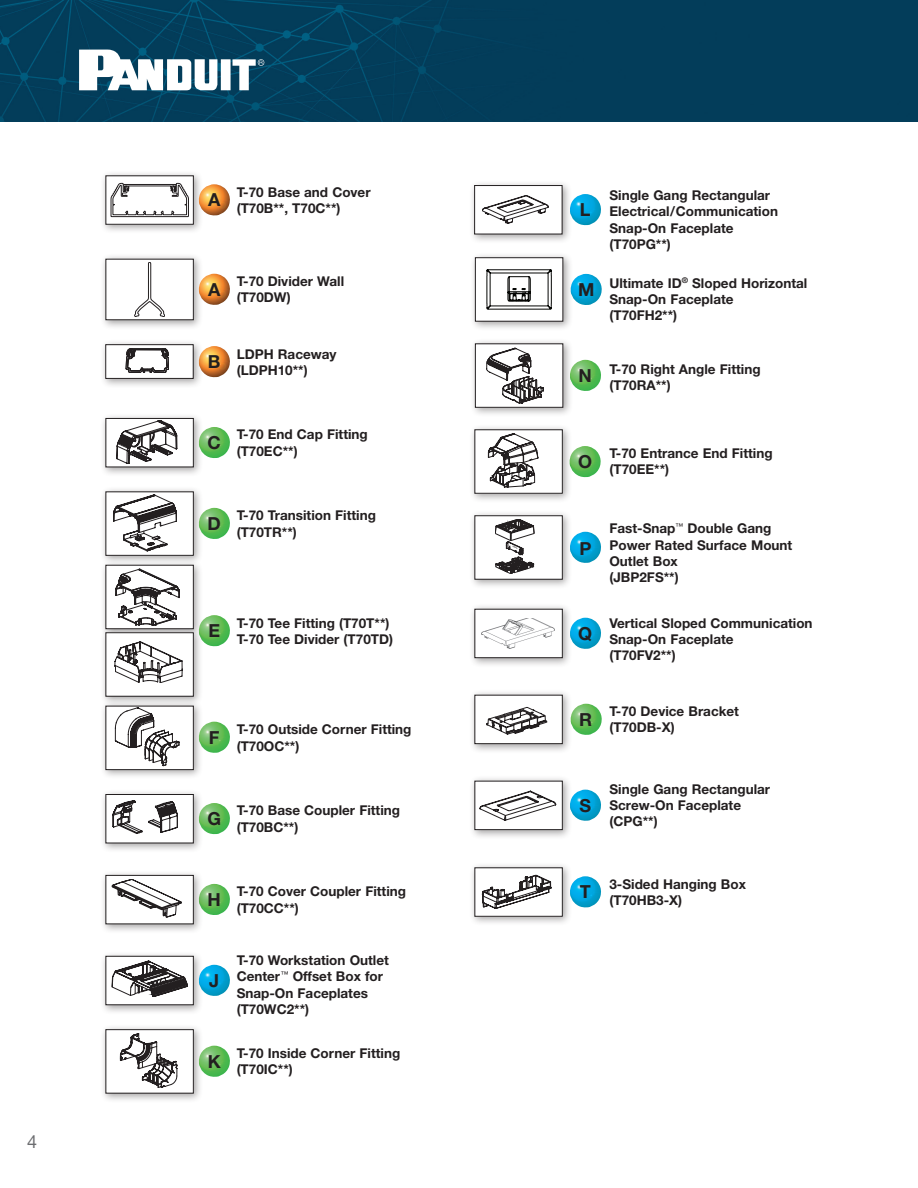
<style>
.page{position:relative;width:918px;height:1188px;background:#fff}
.page>*{position:absolute;margin:0;border:0;box-sizing:border-box;transform-origin:0 0}
.t1{font:700 18px "Helvetica Neue LT Std";color:#231f20}
.t2{font:18px "Helvetica Neue LT Std";color:#6c6d70}
.t3{font:700 13.5px/16.2px "Helvetica Neue LT Std";color:#231f20}
</style>
<div class="page">
<div style="left:0;top:0;width:918px;height:121px;background:#033d5a"></div>
<svg style="left:79px;top:50px;width:185px;height:40px"></svg>
<img style="left:572px;top:704px;width:30px;height:31px">
<img style="left:572px;top:446px;width:29px;height:32px">
<img style="left:573px;top:274px;width:29px;height:31px">
<div style="left:100px;top:413px;width:103px;height:64px;background:#231f20;opacity:.41"></div>
<div style="left:106px;top:418px;width:87px;height:49px;background:#fff"></div>
<div style="left:105px;top:418px;width:89px;height:49px;border:1px solid #231f20"></div>
<img style="left:198px;top:427px;width:32px;height:32px">
<div style="left:100px;top:170px;width:103px;height:64px;background:#231f20;opacity:.41"></div>
<div style="left:106px;top:176px;width:87px;height:48px;background:#fff"></div>
<svg style="left:111px;top:183px;width:78px;height:34px"></svg>
<div style="left:105px;top:175px;width:89px;height:50px;border:1px solid #231f20"></div>
<img style="left:198px;top:184px;width:32px;height:32px">
<div style="left:100px;top:486px;width:103px;height:79px;background:#231f20;opacity:.41"></div>
<div style="left:106px;top:492px;width:87px;height:63px;background:#fff"></div>
<div style="left:105px;top:491px;width:89px;height:65px;border:1px solid #231f20"></div>
<img style="left:198px;top:508px;width:32px;height:32px">
<img style="left:203px;top:346px;width:27px;height:32px">
<div style="left:100px;top:951px;width:103px;height:64px;background:#231f20;opacity:.41"></div>
<div style="left:106px;top:956px;width:87px;height:49px;background:#fff"></div>
<svg style="left:112px;top:961px;width:76px;height:36px"></svg>
<div style="left:105px;top:956px;width:89px;height:49px;border:1px solid #231f20"></div>
<img style="left:198px;top:965px;width:32px;height:32px">
<div style="left:100px;top:700px;width:103px;height:80px;background:#231f20;opacity:.41"></div>
<div style="left:106px;top:706px;width:87px;height:64px;background:#fff"></div>
<svg style="left:115px;top:708px;width:65px;height:58px"></svg>
<div style="left:105px;top:706px;width:89px;height:64px;border:1px solid #231f20"></div>
<img style="left:198px;top:722px;width:32px;height:32px">
<div style="left:100px;top:789px;width:103px;height:64px;background:#231f20;opacity:.41"></div>
<div style="left:106px;top:795px;width:87px;height:48px;background:#fff"></div>
<svg style="left:112px;top:800px;width:66px;height:34px"></svg>
<div style="left:105px;top:794px;width:89px;height:49px;border:1px solid #231f20"></div>
<img style="left:198px;top:803px;width:32px;height:32px">
<div style="left:100px;top:1024px;width:103px;height:79px;background:#231f20;opacity:.41"></div>
<div style="left:106px;top:1030px;width:87px;height:63px;background:#fff"></div>
<svg style="left:120px;top:1033px;width:58px;height:55px"></svg>
<div style="left:105px;top:1029px;width:89px;height:65px;border:1px solid #231f20"></div>
<img style="left:198px;top:1046px;width:32px;height:32px">
<div style="left:469px;top:180px;width:103px;height:64px;background:#231f20;opacity:.41"></div>
<div style="left:475px;top:186px;width:87px;height:48px;background:#fff"></div>
<svg style="left:482px;top:195px;width:67px;height:29px"></svg>
<div style="left:474px;top:185px;width:88px;height:49px;border:1px solid #231f20"></div>
<img style="left:569px;top:194px;width:32px;height:32px">
<div style="left:470px;top:338px;width:103px;height:79px;background:#231f20;opacity:.41"></div>
<div style="left:475px;top:344px;width:88px;height:63px;background:#fff"></div>
<svg style="left:486px;top:348px;width:58px;height:56px"></svg>
<div style="left:475px;top:343px;width:88px;height:65px;border:1px solid #231f20"></div>
<div style="left:470px;top:252px;width:103px;height:79px;background:#231f20;opacity:.41"></div>
<div style="left:475px;top:258px;width:88px;height:63px;background:#fff"></div>
<svg style="left:487px;top:270px;width:64px;height:39px"></svg>
<div style="left:475px;top:257px;width:88px;height:65px;border:1px solid #231f20"></div>
<img style="left:569px;top:360px;width:32px;height:32px">
<div style="left:469px;top:604px;width:103px;height:64px;background:#231f20;opacity:.41"></div>
<div style="left:475px;top:609px;width:87px;height:49px;background:#fff"></div>
<img style="left:482px;top:618px;width:73px;height:31px">
<div style="left:474px;top:609px;width:89px;height:49px;border:1px solid #231f20"></div>
<img style="left:569px;top:618px;width:32px;height:32px">
<div style="left:469px;top:424px;width:103px;height:79px;background:#231f20;opacity:.41"></div>
<div style="left:475px;top:430px;width:87px;height:63px;background:#fff"></div>
<svg style="left:488px;top:433px;width:50px;height:55px"></svg>
<div style="left:474px;top:429px;width:89px;height:65px;border:1px solid #231f20"></div>
<div style="left:469px;top:510px;width:103px;height:79px;background:#231f20;opacity:.41"></div>
<div style="left:475px;top:516px;width:87px;height:63px;background:#fff"></div>
<svg style="left:495px;top:519px;width:39px;height:55px"></svg>
<div style="left:474px;top:515px;width:89px;height:65px;border:1px solid #231f20"></div>
<img style="left:569px;top:532px;width:32px;height:32px">
<div style="left:469px;top:689px;width:103px;height:65px;background:#231f20;opacity:.41"></div>
<div style="left:475px;top:695px;width:87px;height:49px;background:#fff"></div>
<svg style="left:486px;top:707px;width:61px;height:28px"></svg>
<div style="left:474px;top:695px;width:89px;height:49px;border:1px solid #231f20"></div>
<div style="left:469px;top:862px;width:103px;height:64px;background:#231f20;opacity:.41"></div>
<div style="left:475px;top:868px;width:87px;height:48px;background:#fff"></div>
<svg style="left:482px;top:875px;width:69px;height:34px"></svg>
<div style="left:474px;top:867px;width:89px;height:50px;border:1px solid #231f20"></div>
<img style="left:569px;top:876px;width:32px;height:32px">
<div style="left:469px;top:775px;width:103px;height:65px;background:#231f20;opacity:.41"></div>
<div style="left:475px;top:781px;width:87px;height:49px;background:#fff"></div>
<svg style="left:480px;top:791px;width:76px;height:30px"></svg>
<div style="left:474px;top:781px;width:89px;height:49px;border:1px solid #231f20"></div>
<img style="left:569px;top:790px;width:32px;height:32px">
<div style="left:100px;top:253px;width:103px;height:77px;background:#231f20;opacity:.41"></div>
<div style="left:106px;top:259px;width:87px;height:61px;background:#fff"></div>
<svg style="left:134px;top:262px;width:31px;height:55px"></svg>
<div style="left:105px;top:259px;width:89px;height:61px;border:1px solid #231f20"></div>
<img style="left:198px;top:274px;width:32px;height:32px">
<img style="left:203px;top:884px;width:27px;height:31px">
<div style="left:100px;top:870px;width:103px;height:64px;background:#231f20;opacity:.41"></div>
<div style="left:106px;top:875px;width:87px;height:49px;background:#fff"></div>
<svg style="left:112px;top:879px;width:70px;height:38px"></svg>
<div style="left:105px;top:875px;width:89px;height:49px;border:1px solid #231f20"></div>
<div style="left:100px;top:560px;width:103px;height:79px;background:#231f20;opacity:.41"></div>
<div style="left:106px;top:565px;width:87px;height:64px;background:#fff"></div>
<div style="left:105px;top:565px;width:89px;height:64px;border:1px solid #231f20"></div>
<img style="left:198px;top:615px;width:32px;height:32px">
<div style="left:100px;top:627px;width:103px;height:79px;background:#231f20;opacity:.41"></div>
<div style="left:106px;top:633px;width:87px;height:63px;background:#fff"></div>
<svg style="left:113px;top:420px;width:75px;height:263px"></svg>
<div style="left:105px;top:632px;width:89px;height:65px;border:1px solid #231f20"></div>
<div style="left:100px;top:339px;width:103px;height:49px;background:#231f20;opacity:.41"></div>
<div style="left:106px;top:345px;width:87px;height:33px;background:#fff"></div>
<svg style="left:126px;top:348px;width:43px;height:25px"></svg>
<div style="left:105px;top:344px;width:89px;height:35px;border:1px solid #231f20"></div>
<h1 class="t2" style="left:27px;top:1130px;width:12px">4</h1>
<h1 class="t1" style="left:208px;top:189px;width:14px">A</h1>
<p class="t3" style="left:237px;top:184px;width:135px">T-70 Base and Cover (T70B**, T70C**)</p>
<h1 class="t1" style="left:208px;top:278px;width:14px">A</h1>
<p class="t3" style="left:237px;top:273px;width:109px">T-70 Divider Wall (T70DW)</p>
<h1 class="t1" style="left:208px;top:351px;width:14px">B</h1>
<p class="t3" style="left:237px;top:345px;width:101px">LDPH Raceway (LDPH10**)</p>
<h1 class="t1" style="left:208px;top:432px;width:15px">C</h1>
<p class="t3" style="left:237px;top:426px;width:133px">T-70 End Cap Fitting (T70EC**)</p>
<h1 class="t1" style="left:208px;top:512px;width:15px">D</h1>
<p class="t3" style="left:237px;top:507px;width:141px">T-70 Transition Fitting (T70TR**)</p>
<h1 class="t1" style="left:208px;top:620px;width:13px">E</h1>
<p class="t3" style="left:237px;top:614px;width:158px">T-70 Tee Fitting (T70T**)<br>T-70 Tee Divider (T70TD)</p>
<h1 class="t1" style="left:209px;top:727px;width:12px">F</h1>
<p class="t3" style="left:237px;top:721px;width:176px">T-70 Outside Corner Fitting (T70OC**)</p>
<h1 class="t1" style="left:207px;top:808px;width:15px">G</h1>
<p class="t3" style="left:237px;top:802px;width:165px">T-70 Base Coupler Fitting (T70BC**)</p>
<h1 class="t1" style="left:208px;top:889px;width:15px">H</h1>
<p class="t3" style="left:237px;top:883px;width:171px">T-70 Cover Coupler Fitting (T70CC**)</p>
<h1 class="t1" style="left:209px;top:969px;width:12px">J</h1>
<h1 class="t1" style="left:208px;top:1050px;width:14px">K</h1>
<p class="t3" style="left:237px;top:952px;width:154px">T-70 Workstation Outlet<br>Center<sup>™</sup> Offset Box for<br>Snap-On Faceplates (T70WC2**)</p>
<p class="t3" style="left:237px;top:1045px;width:165px">T-70 Inside Corner Fitting (T70IC**)</p>
<h1 class="t1" style="left:580px;top:199px;width:12px">L</h1>
<h1 class="t1" style="left:578px;top:278px;width:18px">M</h1>
<p class="t3" style="left:609px;top:187px;width:170px">Single Gang Rectangular<br>Electrical/Communication<br>Snap-On Faceplate (T70PG**)</p>
<p class="t3" style="left:609px;top:275px;width:199px">Ultimate ID<sup>®</sup> Sloped Horizontal<br>Snap-On Faceplate<br>(T70FH2**)</p>
<h1 class="t1" style="left:579px;top:364px;width:15px">N</h1>
<p class="t3" style="left:609px;top:361px;width:153px">T-70 Right Angle Fitting (T70RA**)</p>
<h1 class="t1" style="left:578px;top:450px;width:16px">O</h1>
<p class="t3" style="left:609px;top:445px;width:165px">T-70 Entrance End Fitting (T70EE**)</p>
<h1 class="t1" style="left:580px;top:537px;width:14px">P</h1>
<h1 class="t1" style="left:578px;top:622px;width:16px">Q</h1>
<h1 class="t1" style="left:579px;top:709px;width:14px">R</h1>
<p class="t3" style="left:609px;top:520px;width:184px">Fast-Snap<sup>™</sup> Double Gang<br>Power Rated Surface Mount<br>Outlet Box<br>(JBP2FS**)</p>
<p class="t3" style="left:609px;top:615px;width:205px">Vertical Sloped Communication<br>Snap-On Faceplate<br>(T70FV2**)</p>
<p class="t3" style="left:609px;top:703px;width:131px">T-70 Device Bracket (T70DB-X)</p>
<h1 class="t1" style="left:579px;top:794px;width:13px">S</h1>
<p class="t3" style="left:609px;top:781px;width:162px">Single Gang Rectangular<br>Screw-On Faceplate (CPG**)</p>
<h1 class="t1" style="left:580px;top:881px;width:12px">T</h1>
<p class="t3" style="left:609px;top:876px;width:138px">3-Sided Hanging Box (T70HB3-X)</p>
</div>
